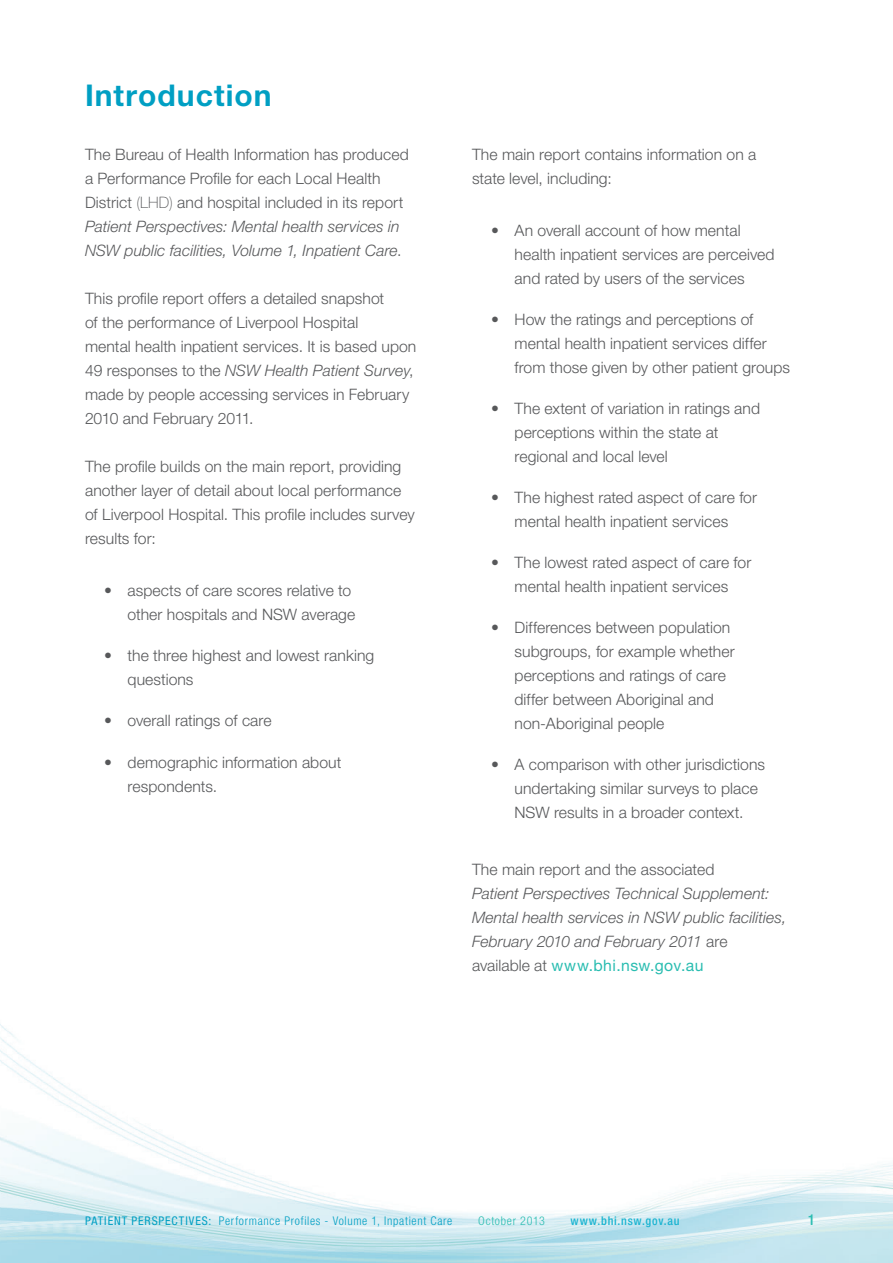
<style>
.page{position:relative;width:893px;height:1263px;background:#fff}
.page>*{position:absolute;margin:0;border:0;box-sizing:border-box;transform-origin:0 0}
.HEADING_1{font:700 30px "Helvetica Neue LT Std";letter-spacing:.035em;color:#009fc3}
.BODY__basic{font:300 15.75px/24px "Helvetica Neue LT Std";letter-spacing:.005em;color:#57585a}
.HEADING_2{font:italic 300 15.75px/24px "Helvetica Neue LT Std";letter-spacing:.005em;color:#57585a}
.FOOTER__R{font:500 condensed 15px "Helvetica Neue LT Std";color:#2abdb1}
.FOOTER__R-2{font:300 condensed 12px "Helvetica Neue LT Std";letter-spacing:.06em;color:#009fc3}
.FOOTER__R-3{font:500 condensed 12px "Helvetica Neue LT Std";letter-spacing:.065em;color:#1ab4d1}
.FOOTER__R-4{font:300 condensed 12px "Helvetica Neue LT Std";letter-spacing:.06em;color:#2abdb1}
.s1{font-weight:100}
.s2{font-style:italic}
.s3{font-style:normal}
.s4{font-weight:400;font-style:normal;color:#2abdb1}
.s5{font-weight:400}
</style>
<div class="page">
<img style="left:0;top:1024px;width:893px;height:239px">
<p class="HEADING_1" style="left:85px;top:77px;width:188px">Introduction</p>
<p class="BODY__basic" style="left:85px;top:142px;width:325px">The Bureau of Health Information has produced a Performance Profile for each Local Health District <span class="s1">(LHD)</span> and hospital included in its report <span class="s2">Patient Perspectives: Mental health services in NSW public facilities, Volume 1, Inpatient Care</span>.</p>
<p class="BODY__basic" style="left:85px;top:286px;width:333px">This profile report offers a detailed snapshot<br>of the performance of Liverpool Hospital<br>mental health inpatient services. It is based upon 49 responses to the <span class="s2">NSW Health Patient Survey</span>, made by people accessing services in February 2010 and February 2011.</p>
<p class="BODY__basic" style="left:85px;top:454px;width:331px">The profile builds on the main report, providing another layer of detail about local performance of Liverpool Hospital. This profile includes survey results for:</p>
<p class="BODY__basic" style="left:104px;top:578px;width:253px;text-align:right">• aspects of care scores relative to other hospitals and NSW average</p>
<p class="BODY__basic" style="left:128px;top:643px;width:248px;text-indent:-23px">• the three highest and lowest ranking questions</p>
<p class="BODY__basic" style="left:104px;top:708px;width:169px">• overall ratings of care</p>
<p class="BODY__basic" style="left:128px;top:749px;width:215px;text-indent:-23px">• demographic information about respondents.</p>
<p class="BODY__basic" style="left:472px;top:142px;width:286px">The main report contains information on a state level, including:</p>
<p class="BODY__basic" style="left:514px;top:218px;width:262px;text-indent:-23px">• An overall account of how mental health inpatient services are perceived and rated by users of the services</p>
<p class="BODY__basic" style="left:514px;top:307px;width:277px;text-indent:-23px">• How the ratings and perceptions of mental health inpatient services differ from those given by other patient groups</p>
<p class="BODY__basic" style="left:514px;top:396px;width:247px;text-indent:-23px">• The extent of variation in ratings and perceptions within the state at regional and local level</p>
<p class="BODY__basic" style="left:491px;top:485px;width:267px;text-align:center">• The highest rated aspect of care for mental health inpatient services</p>
<p class="BODY__basic" style="left:491px;top:550px;width:262px;text-align:center">• The lowest rated aspect of care for mental health inpatient services</p>
<p class="BODY__basic" style="left:514px;top:615px;width:222px;text-indent:-23px">• Differences between population subgroups, for example whether perceptions and ratings of care differ between Aboriginal and non-Aboriginal people</p>
<p class="BODY__basic" style="left:514px;top:752px;width:252px;text-indent:-23px">• A comparison with other jurisdictions undertaking similar surveys to place<br>NSW results in a broader context.</p>
<p class="HEADING_2" style="left:472px;top:857px;width:316px"><span class="s3">The main report and the associated<br></span>Patient Perspectives Technical Supplement:<br>Mental health services in NSW public facilities, February 2010 and February 2011 <span class="s3">are available at</span> <span class="s4">www.bhi.nsw.gov.au</span></p>
<p class="FOOTER__R-2" style="left:85px;top:1213px;width:369px"><span class="s5">PATIENT PERSPECTIVES:</span> Performance Profiles - Volume 1, Inpatient Care</p>
<p class="FOOTER__R-4" style="left:478px;top:1213px;width:68px">October 2013</p>
<p class="FOOTER__R-3" style="left:571px;top:1213px;width:111px">www.bhi.nsw.gov.au</p>
<p class="FOOTER__R" style="left:808px;top:1210px;width:9px">1</p>
</div>
